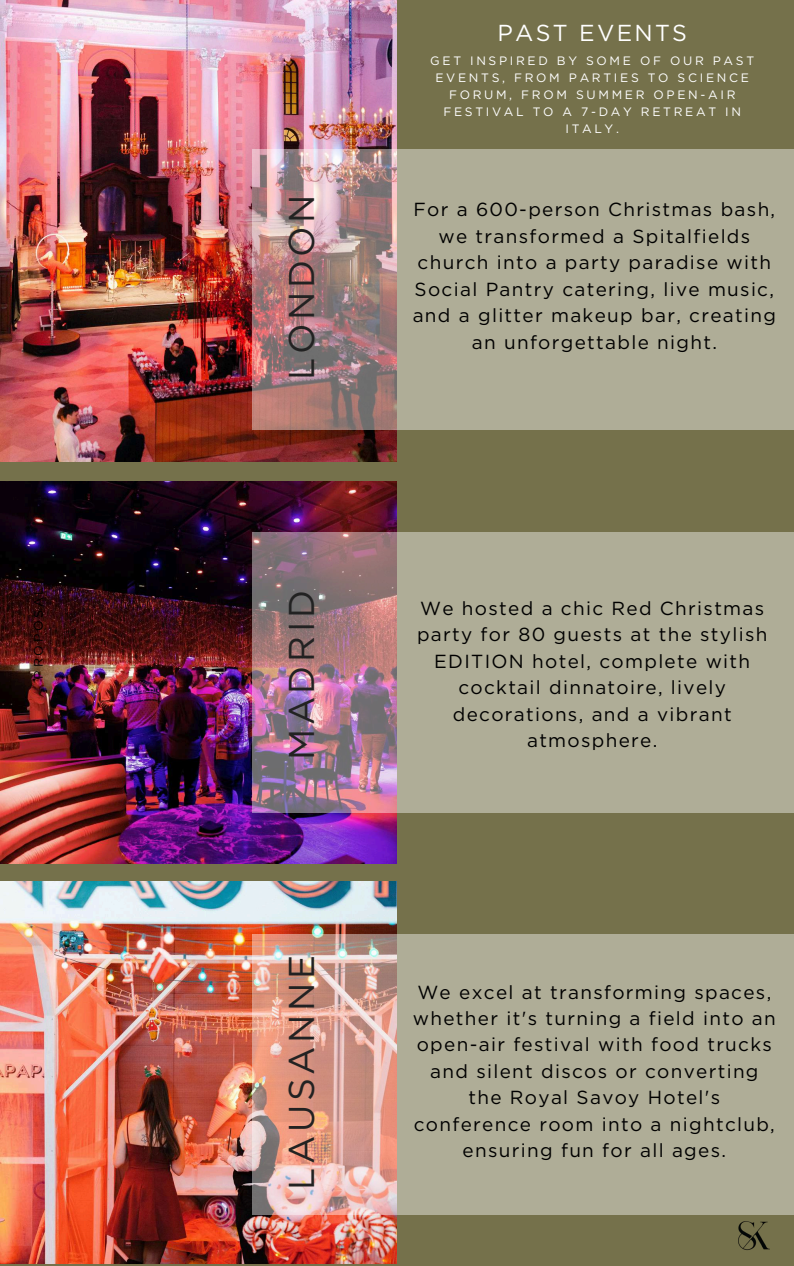
<style>
.page{position:relative;width:794px;height:1266px;background:#fff}
.page>*{position:absolute;margin:0;border:0;box-sizing:border-box;transform-origin:0 0}
.t1{font:35.85px "Gotham";letter-spacing:.1em;color:#222}
.t2{font:23.1px "Gotham";letter-spacing:.1em;color:#fff}
.t3{font:18.9px/26.4px "Gotham";letter-spacing:.07em;color:#000;text-align:center}
.t4{font:12.45px "Gotham";letter-spacing:.22em;color:#000}
.t5{font:12.15px/16.9px "Gotham";letter-spacing:.22em;color:#fff;text-align:center}
</style>
<div class="page">
<div style="left:0;top:0;width:793px;height:1266px;background:#75714b"></div>
<img style="left:714px;top:1214px;width:79px;height:36px">
<img style="left:0;top:0;width:397px;height:462px">
<svg style="left:252px;top:150px;width:541px;height:280px;background:#aea393"></svg>
<img style="left:0;top:481px;width:397px;height:383px">
<svg style="left:252px;top:532px;width:541px;height:280px;background:#ab9f93"></svg>
<img style="left:0;top:881px;width:397px;height:382px">
<svg style="left:252px;top:934px;width:541px;height:280px;background:#baaa96"></svg>
<p class="t4" style="left:31px;top:678px;width:93px;rotate:-90deg">PROPOSAL</p>
<h1 class="t1" style="left:279px;top:380px;width:187px;rotate:-90deg">LONDON</h1>
<h1 class="t1" style="left:279px;top:760px;width:171px;rotate:-90deg">MADRID</h1>
<h1 class="t1" style="left:279px;top:1189px;width:236px;rotate:-90deg">LAUSANNE</h1>
<p class="t2" style="left:497px;top:19px;width:191px">PAST EVENTS</p>
<p class="t5" style="left:430px;top:52px;width:325px">GET INSPIRED BY SOME OF OUR PAST<br>EVENTS, FROM PARTIES TO SCIENCE<br>FORUM, FROM SUMMER OPEN-AIR<br>FESTIVAL TO A 7-DAY RETREAT IN<br>ITALY.</p>
<p class="t3" style="left:412px;top:196px;width:364px">For a 600-person Christmas bash, we transformed a Spitalfields church into a party paradise with<br>Social Pantry catering, live music, and a glitter makeup bar, creating an unforgettable night.</p>
<p class="t3" style="left:417px;top:595px;width:352px">We hosted a chic Red Christmas party for 80 guests at the stylish<br>EDITION hotel, complete with cocktail dinnatoire, lively decorations, and a vibrant atmosphere.</p>
<p class="t3" style="left:412px;top:978px;width:364px">We excel at transforming spaces, whether it's turning a field into an open-air festival with food trucks and silent discos or converting the Royal Savoy Hotel's conference room into a nightclub, ensuring fun for all ages.</p>
</div>
